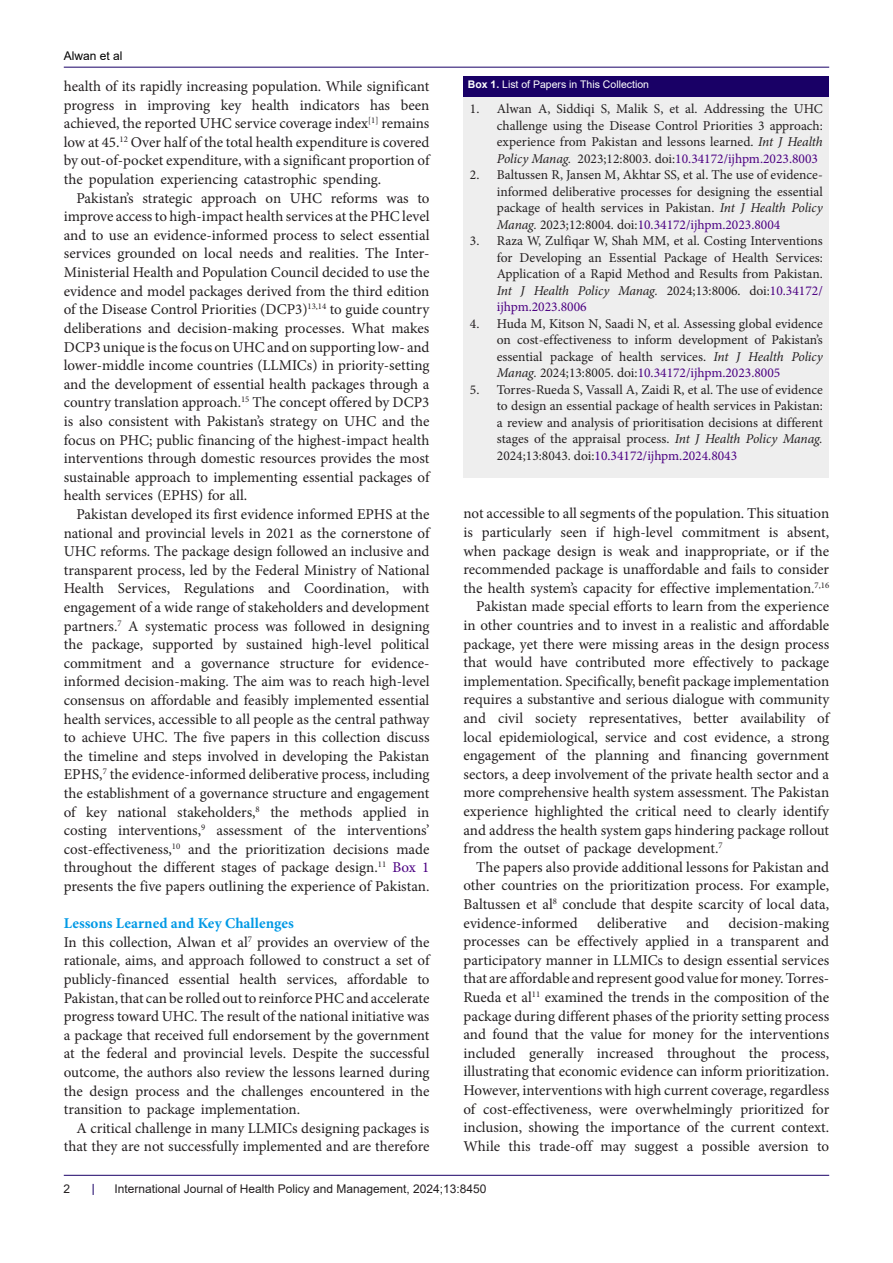
<style>
.page{position:relative;width:893px;height:1263px;background:#fff}
.page>*{position:absolute;margin:0;border:0;box-sizing:border-box;transform-origin:0 0}
.t1{font:15px/18.6px "Minion Pro";color:#231f20;text-align:justify}
.t2{font:700 15px "Minion Pro";color:#0099e5}
.t3{font:13.5px/16.5px "Minion Pro";color:#231f20;text-align:justify}
.t4{font:12px "Arial";color:#231f20}
.t5{font:12px "Arial";color:#000001}
.t6{font:10.5px "Arial";color:#fff}
.s1{color:#4b0082}
.s2{font-weight:700}
.s3{font-style:italic}
</style>
<div class="page">
<hr style="left:64px;top:1175px;width:765px;height:1px;background:#190066">
<hr style="left:64px;top:67px;width:765px;height:1px;background:#190066">
<div style="left:463px;top:97px;width:366px;height:380px;background:#eee"></div>
<div style="left:463px;top:77px;width:366px;height:20px;background:#190066"></div>
<p class="t5" style="left:64px;top:48px;width:60px">Alwan et al</p>
<p class="t1" style="left:64px;top:77px;width:367px">health of its rapidly increasing population. While significant progress in improving key health indicators has been achieved, the reported UHC service coverage index<sup>[1]</sup> remains low at 45.<sup>12</sup> Over half of the total health expenditure is covered by out-of-pocket expenditure, with a significant proportion of the population experiencing catastrophic spending.</p>
<p class="t1" style="left:64px;top:189px;width:367px;text-indent:13px">Pakistan’s strategic approach on UHC reforms was to improve access to high-impact health services at the PHC level and to use an evidence-informed process to select essential services grounded on local needs and realities. The Inter-Ministerial Health and Population Council decided to use the evidence and model packages derived from the third edition of the Disease Control Priorities (DCP3)<sup>13,14</sup> to guide country deliberations and decision-making processes. What makes DCP3 unique is the focus on UHC and on supporting low- and lower-middle income countries (LLMICs) in priority-setting and the development of essential health packages through a country translation approach.<sup>15</sup> The concept offered by DCP3 is also consistent with Pakistan’s strategy on UHC and the focus on PHC; public financing of the highest-impact health interventions through domestic resources provides the most sustainable approach to implementing essential packages of health services (EPHS) for all.</p>
<p class="t1" style="left:64px;top:505px;width:367px;text-indent:13px">Pakistan developed its first evidence informed EPHS at the national and provincial levels in 2021 as the cornerstone of UHC reforms. The package design followed an inclusive and transparent process, led by the Federal Ministry of National Health Services, Regulations and Coordination, with engagement of a wide range of stakeholders and development partners.<sup>7</sup> A systematic process was followed in designing the package, supported by sustained high-level political commitment and a governance structure for evidence&shy;informed decision-making. The aim was to reach high-level consensus on affordable and feasibly implemented essential health services, accessible to all people as the central pathway to achieve UHC. The five papers in this collection discuss the timeline and steps involved in developing the Pakistan EPHS,<sup>7</sup> the evidence-informed deliberative process, including the establishment of a governance structure and engagement of key national stakeholders,<sup>8</sup> the methods applied in costing interventions,<sup>9</sup> assessment of the interventions’ cost-effectiveness,<sup>10</sup> and the prioritization decisions made throughout the different stages of package design.<sup>11</sup> <span class="s1">Box 1 </span>presents the five papers outlining the experience of Pakistan.</p>
<p class="t2" style="left:64px;top:913px;width:231px">Lessons Learned and Key Challenges</p>
<p class="t1" style="left:64px;top:933px;width:367px">In this collection, Alwan et al<sup>7</sup> provides an overview of the rationale, aims, and approach followed to construct a set of publicly-financed essential health services, affordable to Pakistan, that can be rolled out to reinforce PHC and accelerate progress toward UHC. The result of the national initiative was a package that received full endorsement by the government at the federal and provincial levels. Despite the successful outcome, the authors also review the lessons learned during the design process and the challenges encountered in the transition to package implementation.</p>
<p class="t1" style="left:64px;top:1119px;width:367px;text-align:right">A critical challenge in many LLMICs designing packages is that they are not successfully implemented and are therefore</p>
<p class="t6" style="left:468px;top:78px;width:183px"><span class="s2">Box 1.</span> List of Papers in This Collection</p>
<p class="t3" style="left:497px;top:101px;width:327px;text-indent:-27px">1. Alwan A, Siddiqi S, Malik S, et al. Addressing the UHC challenge using the Disease Control Priorities 3 approach: experience from Pakistan and lessons learned. <span class="s3">Int J Health Policy Manag.</span> 2023;12:8003. doi:<span class="s1">10.34172/ijhpm.2023.8003</span></p>
<p class="t3" style="left:497px;top:167px;width:327px;text-indent:-27px">2. Baltussen R, Jansen M, Akhtar SS, et al. The use of evidence&shy;informed deliberative processes for designing the essential package of health services in Pakistan. <span class="s3">Int J Health Policy Manag.</span> 2023;12:8004. doi:<span class="s1">10.34172/ijhpm.2023.8004</span></p>
<p class="t3" style="left:497px;top:233px;width:327px;text-indent:-27px">3. Raza W, Zulfiqar W, Shah MM, et al. Costing Interventions for Developing an Essential Package of Health Services:<br>Application of a Rapid Method and Results from Pakistan.<br><span class="s3">Int J Health Policy Manag.</span> 2024;13:8006. doi:<span class="s1">10.34172/ ijhpm.2023.8006</span></p>
<p class="t3" style="left:497px;top:315px;width:327px;text-indent:-27px">4. Huda M, Kitson N, Saadi N, et al. Assessing global evidence on cost-effectiveness to inform development of Pakistan’s essential package of health services. <span class="s3">Int J Health Policy Manag.</span> 2024;13:8005. doi:<span class="s1">10.34172/ijhpm.2023.8005</span></p>
<p class="t3" style="left:497px;top:381px;width:327px;text-indent:-27px">5. Torres-Rueda S, Vassall A, Zaidi R, et al. The use of evidence to design an essential package of health services in Pakistan: a review and analysis of prioritisation decisions at different stages of the appraisal process. <span class="s3">Int J Health Policy Manag.<br></span>2024;13:8043. doi:<span class="s1">10.34172/ijhpm.2024.8043</span></p>
<p class="t1" style="left:463px;top:504px;width:367px">not accessible to all segments of the population. This situation is particularly seen if high-level commitment is absent, when package design is weak and inappropriate, or if the recommended package is unaffordable and fails to consider the health system’s capacity for effective implementation.<sup>7,16</sup></p>
<p class="t1" style="left:463px;top:597px;width:367px;text-indent:13px">Pakistan made special efforts to learn from the experience in other countries and to invest in a realistic and affordable package, yet there were missing areas in the design process that would have contributed more effectively to package implementation. Specifically, benefit package implementation requires a substantive and serious dialogue with community and civil society representatives, better availability of local epidemiological, service and cost evidence, a strong engagement of the planning and financing government sectors, a deep involvement of the private health sector and a more comprehensive health system assessment. The Pakistan experience highlighted the critical need to clearly identify and address the health system gaps hindering package rollout from the outset of package development.<sup>7</sup></p>
<p class="t1" style="left:463px;top:858px;width:367px;text-indent:13px">The papers also provide additional lessons for Pakistan and other countries on the prioritization process. For example, Baltussen et al<sup>8</sup> conclude that despite scarcity of local data, evidence-informed</p>
<p class="t1" style="left:463px;top:913px;width:367px;text-indent:265px">decision-making processes can be effectively applied in a transparent and participatory manner in LLMICs to design essential services that are affordable and represent good value for money. Torres-Rueda et al<sup>11</sup> examined the trends in the composition of the package during different phases of the priority setting process and found that the value for money for the interventions included generally increased throughout the process, illustrating that economic evidence can inform prioritization.<br>However, interventions with high current coverage, regardless of cost-effectiveness, were overwhelmingly prioritized for inclusion, showing the importance of the current context.<br>While this trade-off may suggest a possible aversion to</p>
<p class="t1" style="left:597px;top:913px;width:71px">deliberative</p>
<p class="t1" style="left:686px;top:913px;width:24px">and</p>
<p class="t4" style="left:64px;top:1180px;width:8px">2</p>
<p class="t4" style="left:114px;top:1180px;width:374px">International Journal of Health Policy and Management, 2024;13:8450</p>
</div>
